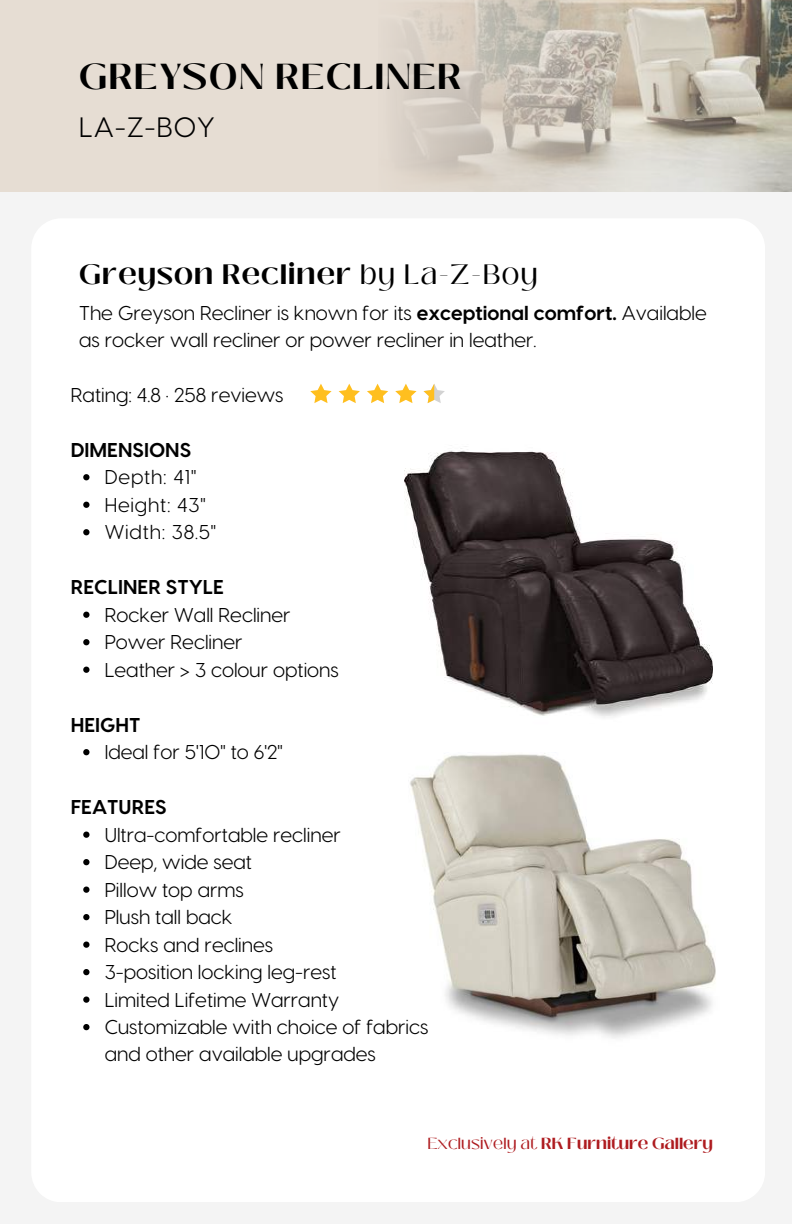
<style>
.page{position:relative;width:792px;height:1224px;background:#f4f4f4}
.page>*{position:absolute;margin:0;border:0;box-sizing:border-box;transform-origin:0 0}
.t1{font:700 36px "Black Mango";letter-spacing:.04em;color:#000}
.t2{font:700 28px "Black Mango";letter-spacing:.04em;color:#000}
.t3{font:28px "Visby CF";color:#000}
.t4{font:20px/27.4px "Visby CF";color:#000}
.t5{font:700 20px "Visby CF";color:#000}
.t6{font:20px/27.4px "Visby CF";letter-spacing:.04em;color:#000}
.t7{font:700 16px "Black Mango";color:#ae1b1f}
.s1{font-weight:400}
.s2{font-weight:700}
</style>
<div class="page">
<div style="left:0;top:0;width:377px;height:192px;background:#e6ddd3"></div>
<div style="left:32px;top:219px;width:733px;height:983px;background:#fff"></div>
<svg style="left:310px;top:384px;width:22px;height:19px"></svg>
<svg style="left:339px;top:384px;width:21px;height:19px"></svg>
<svg style="left:367px;top:384px;width:21px;height:19px"></svg>
<svg style="left:395px;top:384px;width:22px;height:19px"></svg>
<svg style="left:424px;top:384px;width:21px;height:19px"></svg>
<svg style="left:377px;top:0;width:415px;height:192px;background:#c8c1b6"></svg>
<img style="left:405px;top:437px;width:307px;height:300px">
<img style="left:409px;top:753px;width:321px;height:295px">
<svg style="left:83px;top:474px;width:7px;height:6px"></svg>
<svg style="left:83px;top:502px;width:7px;height:6px"></svg>
<svg style="left:83px;top:529px;width:7px;height:6px"></svg>
<svg style="left:83px;top:612px;width:7px;height:6px"></svg>
<svg style="left:83px;top:639px;width:7px;height:6px"></svg>
<svg style="left:83px;top:667px;width:7px;height:6px"></svg>
<svg style="left:83px;top:749px;width:7px;height:6px"></svg>
<svg style="left:83px;top:832px;width:7px;height:6px"></svg>
<svg style="left:83px;top:859px;width:7px;height:6px"></svg>
<svg style="left:83px;top:887px;width:7px;height:6px"></svg>
<svg style="left:83px;top:914px;width:7px;height:6px"></svg>
<svg style="left:83px;top:942px;width:7px;height:6px"></svg>
<svg style="left:83px;top:969px;width:7px;height:6px"></svg>
<svg style="left:83px;top:997px;width:7px;height:6px"></svg>
<svg style="left:83px;top:1024px;width:7px;height:6px"></svg>
<h1 class="t1" style="left:79px;top:49px;width:384px">GREYSON RECLINER</h1>
<h2 class="t3" style="left:79px;top:108px;width:137px">LA-Z-BOY</h2>
<h2 class="t2" style="left:79px;top:253px;width:460px">Greyson Recliner <span class="s1">by La-Z-Boy</span></h2>
<p class="t4" style="left:79px;top:298px;width:629px">The Greyson Recliner is known for its <span class="s2">exceptional comfort.</span> Available as rocker wall recliner or power recliner in leather.</p>
<p class="t4" style="left:71px;top:380px;width:214px">Rating: 4.8 · 258 reviews</p>
<p class="t5" style="left:71px;top:436px;width:122px">DIMENSIONS</p>
<p class="t6" style="left:105px;top:462px;width:113px">Depth: 41"<br>Height: 43"<br>Width: 38.5"</p>
<p class="t5" style="left:71px;top:574px;width:155px">RECLINER STYLE</p>
<p class="t4" style="left:105px;top:600px;width:236px">Rocker Wall Recliner<br>Power Recliner<br>Leather &gt; 3 colour options</p>
<p class="t5" style="left:71px;top:711px;width:71px">HEIGHT</p>
<p class="t4" style="left:105px;top:737px;width:179px">Ideal for 5'10" to 6'2"</p>
<p class="t5" style="left:71px;top:794px;width:97px">FEATURES</p>
<p class="t4" style="left:105px;top:820px;width:325px">Ultra-comfortable recliner<br>Deep, wide seat<br>Pillow top arms<br>Plush tall back<br>Rocks and reclines<br>3-position locking leg-rest<br>Limited Lifetime Warranty<br>Customizable with choice of fabrics and other available upgrades</p>
<p class="t7" style="left:428px;top:1131px;width:287px"><span class="s1">Exclusively at</span> RK Furniture Gallery</p>
</div>
